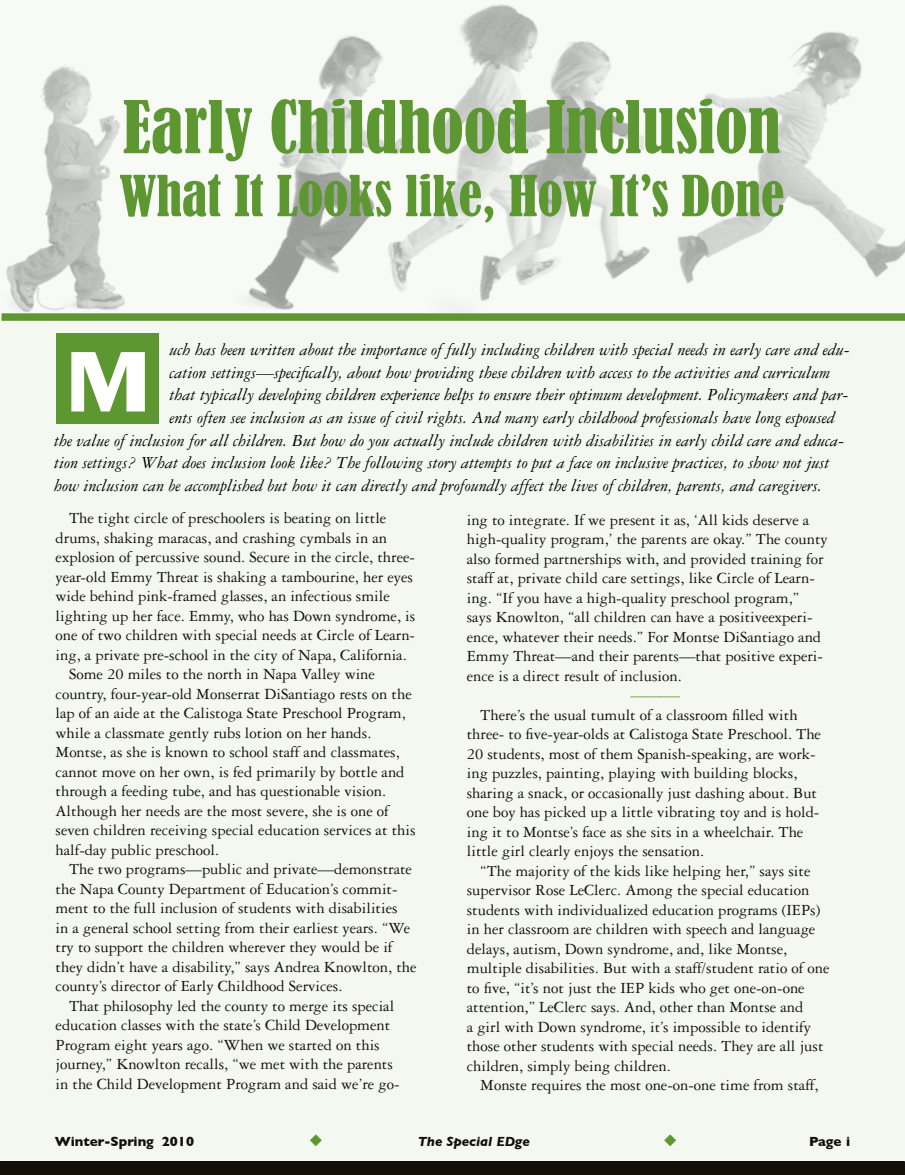
<style>
.page{position:relative;width:905px;height:1175px;background:#fff}
.page>*{position:absolute;margin:0;border:0;box-sizing:border-box;transform-origin:0 0}
.t1{font:90px "Ocean Sans MM 760 800";color:#fff}
.t2{font:condensed 67.5px "Bernard";color:#5d9732}
.t3{font:condensed 52.5px "Bernard";color:#5d9732}
.t4{font:italic 18px/22.6px "Garamond Three";color:#000}
.t5{font:16.5px/19.5px "Garamond Three";color:#140f06}
.t6{font:16.5px "Garamond Three";color:#5d9732}
.t7{font:700 13.5px "Gill Sans";color:#140f06}
.t8{font:italic 700 13.5px "Gill Sans";color:#140f06}
</style>
<div class="page">
<div style="left:0;top:0;width:904px;height:1161px;background:#f4f8f1"></div>
<div style="left:0;top:1161px;width:904px;height:13px;background:#140f06"></div>
<img style="left:1px;top:4px;width:903px;height:311px">
<div style="left:2px;top:313px;width:902px;height:8px;background:#5d9732"></div>
<div style="left:56px;top:333px;width:103px;height:90px;background:#5d9732"></div>
<h2 class="t2" style="left:123px;top:88px;width:659px">Early Childhood Inclusion</h2>
<h3 class="t3" style="left:119px;top:165px;width:667px">What It Looks like, How It’s Done</h3>
<p class="t4" style="left:170px;top:339px;width:681px">uch has been written about the importance of fully including children with special needs in early care and edu&shy;cation settings—specifically, about how providing these children with access to the activities and curriculum that typically developing children experience helps to ensure their optimum development. Policymakers and par-</p>
<h1 class="t1" style="left:64px;top:332px;width:89px">M</h1>
<p class="t4" style="left:54px;top:406px;width:791px;text-indent:116px">ents often see inclusion as an issue of civil rights. And many early childhood professionals have long espoused the value of inclusion for all children. But how do you actually include children with disabilities in early child care and educa&shy;tion settings? What does inclusion look like? The following story attempts to put a face on inclusive practices, to show not just how inclusion can be accomplished but how it can directly and profoundly affect the lives of children, parents, and caregivers.</p>
<p class="t5" style="left:69px;top:508px;width:319px">The tight circle of preschoolers is beating on little</p>
<p class="t5" style="left:56px;top:527px;width:333px">drums, shaking maracas, and crashing cymbals in an</p>
<p class="t5" style="left:56px;top:547px;width:361px">explosion of percussive sound. Secure in the circle, three-</p>
<p class="t5" style="left:56px;top:566px;width:359px">year-old Emmy Threat is shaking a tambourine, her eyes</p>
<p class="t5" style="left:56px;top:586px;width:336px">wide behind pink-framed glasses, an infectious smile</p>
<p class="t5" style="left:56px;top:606px;width:361px">lighting up her face. Emmy, who has Down syndrome, is</p>
<p class="t5" style="left:56px;top:625px;width:361px">one of two children with special needs at Circle of Learn-</p>
<p class="t5" style="left:56px;top:645px;width:353px">ing, a private pre-school in the city of Napa, California.</p>
<p class="t5" style="left:69px;top:664px;width:307px">Some 20 miles to the north in Napa Valley wine</p>
<p class="t5" style="left:56px;top:684px;width:358px">country, four-year-old Monserrat DiSantiago rests on the</p>
<p class="t5" style="left:56px;top:703px;width:352px">lap of an aide at the Calistoga State Preschool Program,</p>
<p class="t5" style="left:56px;top:723px;width:317px">while a classmate gently rubs lotion on her hands.</p>
<p class="t5" style="left:56px;top:742px;width:346px">Montse, as she is known to school staff and classmates,</p>
<p class="t5" style="left:56px;top:762px;width:350px">cannot move on her own, is fed primarily by bottle and</p>
<p class="t5" style="left:56px;top:781px;width:332px">through a feeding tube, and has questionable vision.</p>
<p class="t5" style="left:56px;top:801px;width:335px">Although her needs are the most severe, she is one of</p>
<p class="t5" style="left:56px;top:820px;width:361px">seven children receiving special education services at this</p>
<p class="t5" style="left:56px;top:840px;width:165px">half-day public preschool.</p>
<p class="t5" style="left:69px;top:859px;width:344px">The two programs—public and private—demonstrate</p>
<p class="t5" style="left:56px;top:879px;width:343px">the Napa County Department of Education’s commit-</p>
<p class="t5" style="left:56px;top:898px;width:343px">ment to the full inclusion of students with disabilities</p>
<p class="t5" style="left:56px;top:918px;width:356px">in a general school setting from their earliest years. “We</p>
<p class="t5" style="left:56px;top:937px;width:338px">try to support the children wherever they would be if</p>
<p class="t5" style="left:56px;top:957px;width:362px">they didn’t have a disability,” says Andrea Knowlton, the</p>
<p class="t5" style="left:56px;top:976px;width:288px">county’s director of Early Childhood Services.</p>
<p class="t5" style="left:69px;top:996px;width:327px">That philosophy led the county to merge its special</p>
<p class="t5" style="left:56px;top:1015px;width:336px">education classes with the state’s Child Development</p>
<p class="t5" style="left:56px;top:1035px;width:325px">Program eight years ago. “When we started on this</p>
<p class="t5" style="left:56px;top:1054px;width:339px">journey,” Knowlton recalls, “we met with the parents</p>
<p class="t5" style="left:56px;top:1074px;width:345px">in the Child Development Program and said we’re go-</p>
<p class="t5" style="left:467px;top:509px;width:362px">ing to integrate. If we present it as, ‘All kids deserve a high-quality program,’ the parents are okay.” The county also formed partnerships with, and provided training for staff at, private child care settings, like Circle of Learn&shy;ing. “If you have a high-quality preschool program,” says Knowlton, “all children can have a positiveexperi&shy;ence, whatever their needs.” For Montse DiSantiago and Emmy Threat—and their parents—that positive experi&shy;ence is a direct result of inclusion.</p>
<p class="t6" style="left:630px;top:686px;width:51px">———</p>
<p class="t5" style="left:467px;top:705px;width:356px;text-indent:13px">There’s the usual tumult of a classroom filled with three- to five-year-olds at Calistoga State Preschool. The 20 students, most of them Spanish-speaking, are work&shy;ing puzzles, painting, playing with building blocks, sharing a snack, or occasionally just dashing about. But one boy has picked up a little vibrating toy and is hold&shy;ing it to Montse’s face as she sits in a wheelchair. The little girl clearly enjoys the sensation.</p>
<p class="t5" style="left:467px;top:861px;width:364px;text-indent:13px">“The majority of the kids like helping her,” says site supervisor Rose LeClerc. Among the special education students with individualized education programs (IEPs) in her classroom are children with speech and language delays, autism, Down syndrome, and, like Montse, multiple disabilities. But with a staff/student ratio of one to five, “it’s not just the IEP kids who get one-on-one attention,” LeClerc says. And, other than Montse and<br>a girl with Down syndrome, it’s impossible to identify those other students with special needs. They are all just children, simply being children.</p>
<p class="t5" style="left:480px;top:1075px;width:340px">Monste requires the most one-on-one time from staff,</p>
<p class="t7" style="left:55px;top:1133px;width:141px">Winter-Spring 2010</p>
<p class="t8" style="left:418px;top:1133px;width:113px">The Special EDge</p>
<p class="t7" style="left:809px;top:1133px;width:43px">Page i</p>
</div>
